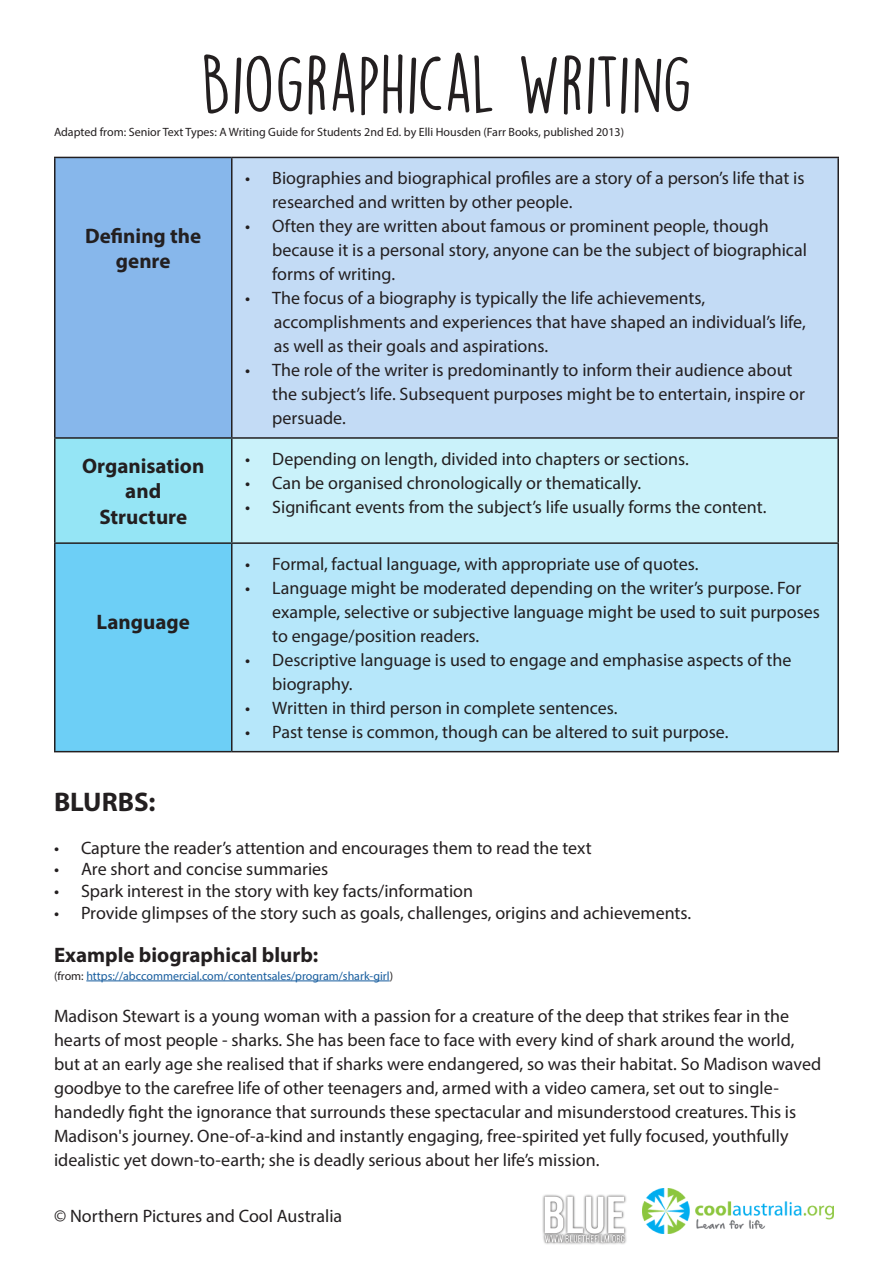
<style>
.page{position:relative;width:893px;height:1263px;background:#fff}
.page>*{position:absolute;margin:0;border:0;box-sizing:border-box;transform-origin:0 0}
.t1{font:72px "DK Lemon Yellow Sun";color:#231f20}
.t2{font:700 27px "Myriad Pro";color:#231f20}
.t3{font:700 21px/25.2px "Myriad Pro";color:#231f20;text-align:center}
.t4{font:18px/24px "Myriad Pro";color:#231f20}
.t5{font:12px "Myriad Pro";color:#231f20}
.t6{font:12px "Myriad Pro";color:#175d9e}
.s1{color:#231f20}
</style>
<div class="page">
<img style="left:643px;top:1188px;width:191px;height:45px">
<img style="left:542px;top:1194px;width:85px;height:51px">
<div style="left:55px;top:157px;width:177px;height:281px;background:#87b7eb"></div>
<div style="left:232px;top:157px;width:606px;height:281px;background:#c3dbf5"></div>
<div style="left:55px;top:438px;width:177px;height:105px;background:#95e5f5"></div>
<div style="left:232px;top:438px;width:606px;height:105px;background:#caf2fa"></div>
<div style="left:55px;top:543px;width:177px;height:209px;background:#6dcff6"></div>
<div style="left:232px;top:543px;width:606px;height:209px;background:#b6e7fa"></div>
<hr style="left:54px;top:157px;width:178px;height:1px;background:#231f20">
<hr style="left:54px;top:158px;width:2px;height:279px;background:#231f20">
<hr style="left:232px;top:157px;width:607px;height:1px;background:#231f20">
<hr style="left:231px;top:158px;width:1px;height:279px;background:#231f20">
<hr style="left:837px;top:158px;width:2px;height:279px;background:#231f20">
<hr style="left:54px;top:437px;width:178px;height:2px;background:#231f20">
<hr style="left:54px;top:439px;width:2px;height:103px;background:#231f20">
<hr style="left:232px;top:437px;width:607px;height:2px;background:#231f20">
<hr style="left:231px;top:439px;width:1px;height:103px;background:#231f20">
<hr style="left:837px;top:439px;width:2px;height:103px;background:#231f20">
<hr style="left:54px;top:542px;width:178px;height:2px;background:#231f20">
<hr style="left:54px;top:544px;width:2px;height:207px;background:#231f20">
<hr style="left:232px;top:542px;width:607px;height:2px;background:#231f20">
<hr style="left:231px;top:544px;width:1px;height:207px;background:#231f20">
<hr style="left:837px;top:544px;width:2px;height:207px;background:#231f20">
<hr style="left:54px;top:751px;width:178px;height:1px;background:#231f20">
<hr style="left:232px;top:751px;width:607px;height:1px;background:#231f20">
<hr style="left:86px;top:980px;width:304px;height:1px;background:#175d9e">
<p class="t1" style="left:201px;top:41px;width:493px">BIOGRAPHICAL WRITING</p>
<p class="t5" style="left:54px;top:125px;width:572px">Adapted from: Senior Text Types: A Writing Guide for Students 2nd Ed. by Elli Housden (Farr Books, published 2013)</p>
<p class="t3" style="left:85px;top:223px;width:118px">Defining the genre</p>
<p class="t3" style="left:82px;top:453px;width:124px">Organisation and</p>
<p class="t3" style="left:99px;top:503px;width:89px">Structure</p>
<p class="t3" style="left:97px;top:608px;width:95px">Language</p>
<p class="t4" style="left:272px;top:166px;width:534px;text-indent:-27px">• Biographies and biographical profiles are a story of a person’s life that is researched and written by other people.</p>
<p class="t4" style="left:272px;top:214px;width:536px;text-indent:-27px">• Often they are written about famous or prominent people, though because it is a personal story, anyone can be the subject of biographical forms of writing.</p>
<p class="t4" style="left:245px;top:286px;width:461px">• The focus of a biography is typically the life achievements,</p>
<p class="t4" style="left:274px;top:310px;width:534px">accomplishments and experiences that have shaped an individual’s life, as well as their goals and aspirations.</p>
<p class="t4" style="left:272px;top:358px;width:534px;text-indent:-27px">• The role of the writer is predominantly to inform their audience about the subject’s life. Subsequent purposes might be to entertain, inspire or persuade.</p>
<p class="t4" style="left:245px;top:447px;width:445px">• Depending on length, divided into chapters or sections.</p>
<p class="t4" style="left:245px;top:471px;width:397px">• Can be organised chronologically or thematically.</p>
<p class="t4" style="left:245px;top:495px;width:523px">• Significant events from the subject’s life usually forms the content.</p>
<p class="t4" style="left:245px;top:552px;width:455px">• Formal, factual language, with appropriate use of quotes.</p>
<p class="t4" style="left:272px;top:576px;width:549px;text-indent:-27px">• Language might be moderated depending on the writer’s purpose. For example, selective or subjective language might be used to suit purposes to engage/position readers.</p>
<p class="t4" style="left:272px;top:648px;width:521px;text-indent:-27px">• Descriptive language is used to engage and emphasise aspects of the biography.</p>
<p class="t4" style="left:245px;top:696px;width:374px">• Written in third person in complete sentences.</p>
<p class="t4" style="left:245px;top:720px;width:485px">• Past tense is common, though can be altered to suit purpose.</p>
<p class="t2" style="left:54px;top:784px;width:103px">BLURBS:</p>
<p class="t4" style="left:54px;top:835px;width:539px">• Capture the reader’s attention and encourages them to read the text</p>
<p class="t4" style="left:54px;top:857px;width:276px">• Are short and concise summaries</p>
<p class="t4" style="left:54px;top:879px;width:421px">• Spark interest in the story with key facts/information</p>
<p class="t4" style="left:54px;top:900px;width:639px">• Provide glimpses of the story such as goals, challenges, origins and achievements.</p>
<p class="t3" style="left:54px;top:942px;width:266px">Example biographical blurb:</p>
<p class="t6" style="left:54px;top:968px;width:341px"><span class="s1">(from:</span> https://abccommercial.com/contentsales/program/shark-girl<span class="s1">)</span></p>
<p class="t4" style="left:54px;top:1004px;width:769px">Madison Stewart is a young woman with a passion for a creature of the deep that strikes fear in the hearts of most people - sharks. She has been face to face with every kind of shark around the world, but at an early age she realised that if sharks were endangered, so was their habitat. So Madison waved goodbye to the carefree life of other teenagers and, armed with a video camera, set out to single-</p>
<p class="t4" style="left:54px;top:1100px;width:744px">handedly fight the ignorance that surrounds these spectacular and misunderstood creatures. This is</p>
<p class="t4" style="left:54px;top:1124px;width:736px">Madison's journey. One-of-a-kind and instantly engaging, free-spirited yet fully focused, youthfully</p>
<p class="t4" style="left:54px;top:1148px;width:547px">idealistic yet down-to-earth; she is deadly serious about her life’s mission.</p>
<p class="t4" style="left:54px;top:1204px;width:290px">© Northern Pictures and Cool Australia</p>
</div>
